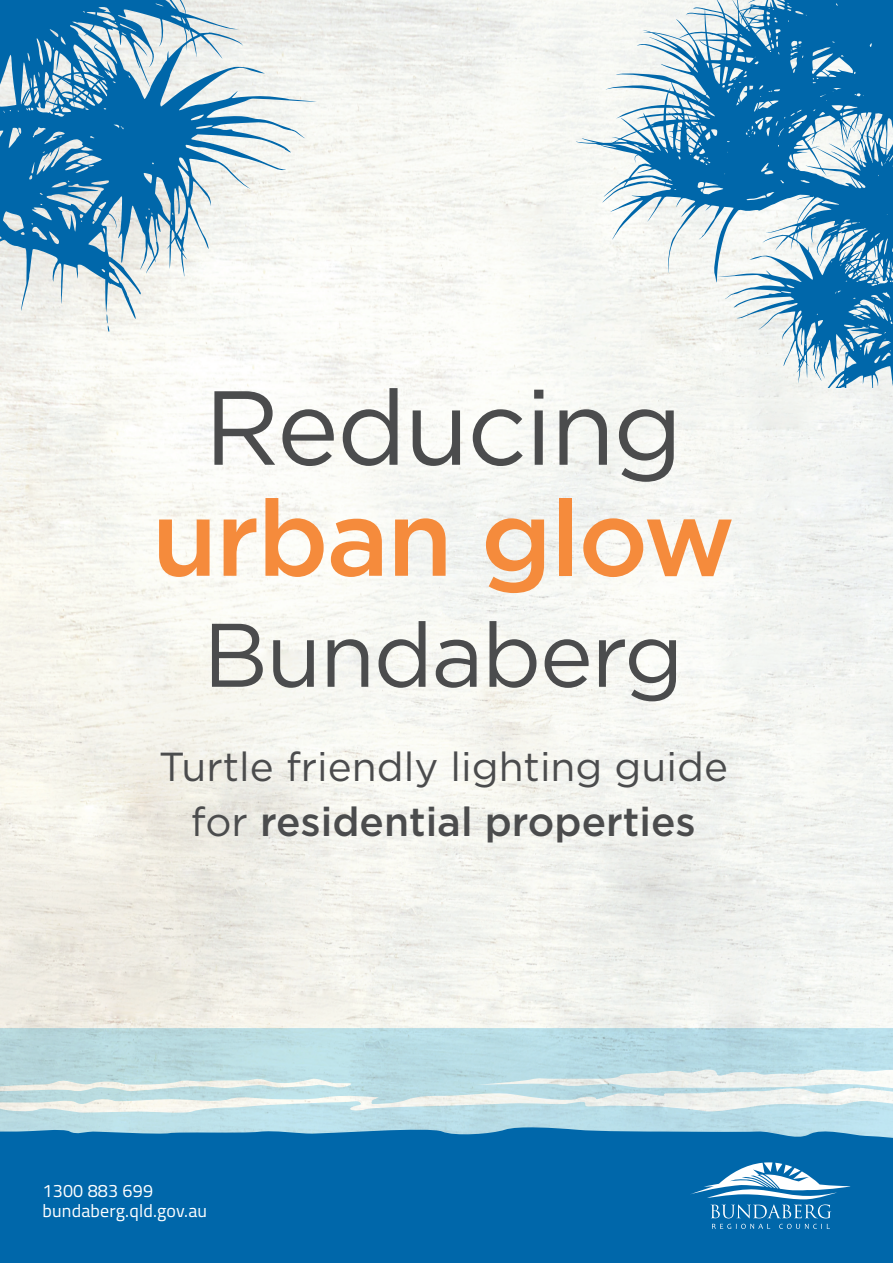
<style>
.page{position:relative;width:893px;height:1263px;background:#fff}
.page>*{position:absolute;margin:0;border:0;box-sizing:border-box;transform-origin:0 0}
.t1{font:500 106.5px "Gotham HTF";letter-spacing:-.02em;color:#f58b3c}
.t2{font:105px "Gotham HTF";letter-spacing:-.02em;color:#4b4c4d}
.t3{font:90px "Gotham HTF";letter-spacing:-.02em;color:#4b4c4d}
.t4{font:40.5px/55.5px "Gotham HTF";color:#4b4c4d;text-align:center}
.t5{font:18px/19.5px "Titillium";letter-spacing:.01em;color:#fff}
.s1{font-weight:500}
</style>
<div class="page">
<img style="left:0;top:0;width:893px;height:1028px">
<svg style="left:0;top:1028px;width:893px;height:97px;background:#c2dfe5"></svg>
<div style="left:0;top:1145px;width:893px;height:118px;background:#0067aa"></div>
<svg style="left:0;top:0;width:317px;height:332px"></svg>
<svg style="left:576px;top:0;width:317px;height:387px"></svg>
<svg style="left:712px;top:1224px;width:58px;height:5px"></svg>
<svg style="left:779px;top:1224px;width:51px;height:5px"></svg>
<svg style="left:0;top:1125px;width:893px;height:93px"></svg>
<h2 class="t2" style="left:204px;top:369px;width:480px">Reducing</h2>
<h1 class="t1" style="left:152px;top:478px;width:585px">urban glow</h1>
<h3 class="t3" style="left:203px;top:605px;width:482px">Bundaberg</h3>
<p class="t4" style="left:159px;top:738px;width:571px">Turtle friendly lighting guide for <span class="s1">residential properties</span></p>
<p class="t5" style="left:43px;top:1180px;width:166px">1300 883 699 bundaberg.qld.gov.au</p>
</div>
